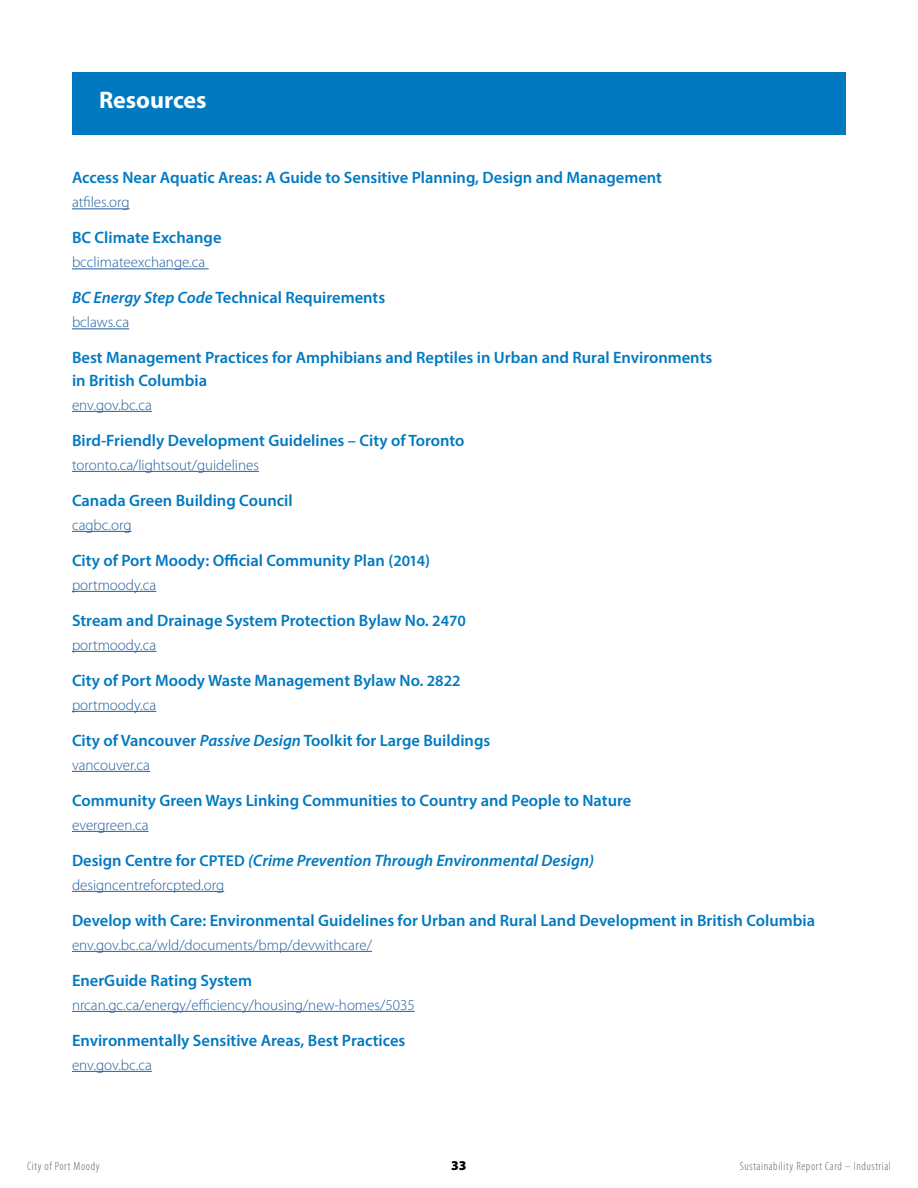
<style>
.page{position:relative;width:918px;height:1188px;background:#fff}
.page>*{position:absolute;margin:0;border:0;box-sizing:border-box;transform-origin:0 0}
.t1{font:700 24px "Myriad Pro";color:#fff}
.t2{font:600 16.5px/22.5px "Myriad Pro";color:#0079c1}
.t3{font:italic 600 16.5px "Myriad Pro";color:#0079c1}
.t4{font:300 15px "Myriad Pro";color:#215e9e}
.t5{font:900 13.5px "Myriad Pro";color:#000}
.t6{font:300 condensed 12px "Myriad Pro";letter-spacing:.05em;color:#636466}
.s1{font-style:italic}
.s2{font-size:15.75px}
.s3{font-style:normal}
.s4{font-style:normal;font-size:15.75px}
</style>
<div class="page">
<hr style="left:72px;top:208px;width:58px;height:1px;background:#215e9e">
<hr style="left:72px;top:268px;width:137px;height:1px;background:#215e9e">
<hr style="left:72px;top:328px;width:57px;height:1px;background:#215e9e">
<hr style="left:72px;top:411px;width:80px;height:1px;background:#215e9e">
<hr style="left:72px;top:471px;width:187px;height:1px;background:#215e9e">
<hr style="left:72px;top:531px;width:60px;height:1px;background:#215e9e">
<hr style="left:72px;top:591px;width:84px;height:1px;background:#215e9e">
<hr style="left:72px;top:651px;width:84px;height:1px;background:#215e9e">
<hr style="left:72px;top:711px;width:84px;height:1px;background:#215e9e">
<hr style="left:72px;top:771px;width:78px;height:1px;background:#215e9e">
<hr style="left:72px;top:831px;width:77px;height:1px;background:#215e9e">
<hr style="left:72px;top:891px;width:152px;height:1px;background:#215e9e">
<hr style="left:72px;top:951px;width:300px;height:1px;background:#215e9e">
<hr style="left:72px;top:1011px;width:343px;height:1px;background:#215e9e">
<hr style="left:72px;top:1071px;width:80px;height:1px;background:#215e9e">
<div style="left:72px;top:72px;width:774px;height:63px;background:#0079c1"></div>
<h1 class="t1" style="left:99px;top:84px;width:109px">Resources</h1>
<p class="t2" style="left:72px;top:166px;width:592px">Access Near Aquatic Areas: A Guide to Sensitive Planning, Design and Management</p>
<p class="t4" style="left:72px;top:194px;width:59px">atfiles.org</p>
<p class="t2" style="left:72px;top:226px;width:151px">BC Climate Exchange</p>
<p class="t4" style="left:72px;top:254px;width:135px">bcclimateexchange.ca</p>
<p class="t2" style="left:72px;top:286px;width:315px"><span class="s1">BC Energy Step Code</span> Technical Requirements</p>
<p class="t4" style="left:72px;top:314px;width:59px">bclaws.ca</p>
<p class="t2" style="left:72px;top:346px;width:642px">Best Management Practices for Amphibians and Reptiles in Urban and Rural Environments in British Columbia</p>
<p class="t4" style="left:72px;top:397px;width:81px">env.gov.bc.ca</p>
<p class="t2" style="left:72px;top:429px;width:394px">Bird-Friendly Development Guidelines – City of Toronto</p>
<p class="t4" style="left:72px;top:457px;width:188px">toronto.ca/lightsout/guidelines</p>
<p class="t2" style="left:72px;top:489px;width:222px">Canada Green Building Council</p>
<p class="t4" style="left:72px;top:517px;width:61px">cagbc.org</p>
<p class="t2" style="left:72px;top:549px;width:360px">City of Port Moody: Official Community Plan (<span class="s2">2014</span>)</p>
<p class="t4" style="left:72px;top:577px;width:86px">portmoody.ca</p>
<p class="t2" style="left:72px;top:609px;width:396px">Stream and Drainage System Protection Bylaw No. <span class="s2">2470</span></p>
<p class="t4" style="left:72px;top:637px;width:86px">portmoody.ca</p>
<p class="t2" style="left:72px;top:669px;width:390px">City of Port Moody Waste Management Bylaw No. <span class="s2">2822</span></p>
<p class="t4" style="left:72px;top:697px;width:86px">portmoody.ca</p>
<p class="t2" style="left:72px;top:729px;width:420px">City of Vancouver <span class="s1">Passive Design</span> Toolkit for Large Buildings</p>
<p class="t4" style="left:72px;top:757px;width:80px">vancouver.ca</p>
<p class="t2" style="left:72px;top:789px;width:561px">Community Green Ways Linking Communities to Country and People to Nature</p>
<p class="t4" style="left:72px;top:817px;width:78px">evergreen.ca</p>
<p class="t3" style="left:72px;top:850px;width:524px"><span class="s3">Design Centre for</span> <span class="s4">CPTED</span> (Crime Prevention Through Environmental Design)</p>
<p class="t4" style="left:72px;top:877px;width:154px">designcentreforcpted.org</p>
<p class="t2" style="left:72px;top:909px;width:745px">Develop with Care: Environmental Guidelines for Urban and Rural Land Development in British Columbia</p>
<p class="t4" style="left:72px;top:937px;width:301px">env.gov.bc.ca/wld/documents/bmp/devwithcare/</p>
<p class="t2" style="left:72px;top:969px;width:182px">EnerGuide Rating System</p>
<p class="t4" style="left:72px;top:997px;width:344px">nrcan.gc.ca/energy/efficiency/housing/new-homes/5035</p>
<p class="t2" style="left:72px;top:1029px;width:335px">Environmentally Sensitive Areas, Best Practices</p>
<p class="t4" style="left:72px;top:1057px;width:81px">env.gov.bc.ca</p>
<p class="t6" style="left:27px;top:1160px;width:74px">City of Port Moody</p>
<p class="t5" style="left:451px;top:1158px;width:17px">33</p>
<p class="t6" style="left:740px;top:1160px;width:153px">Sustainability Report Card – Industrial</p>
</div>
